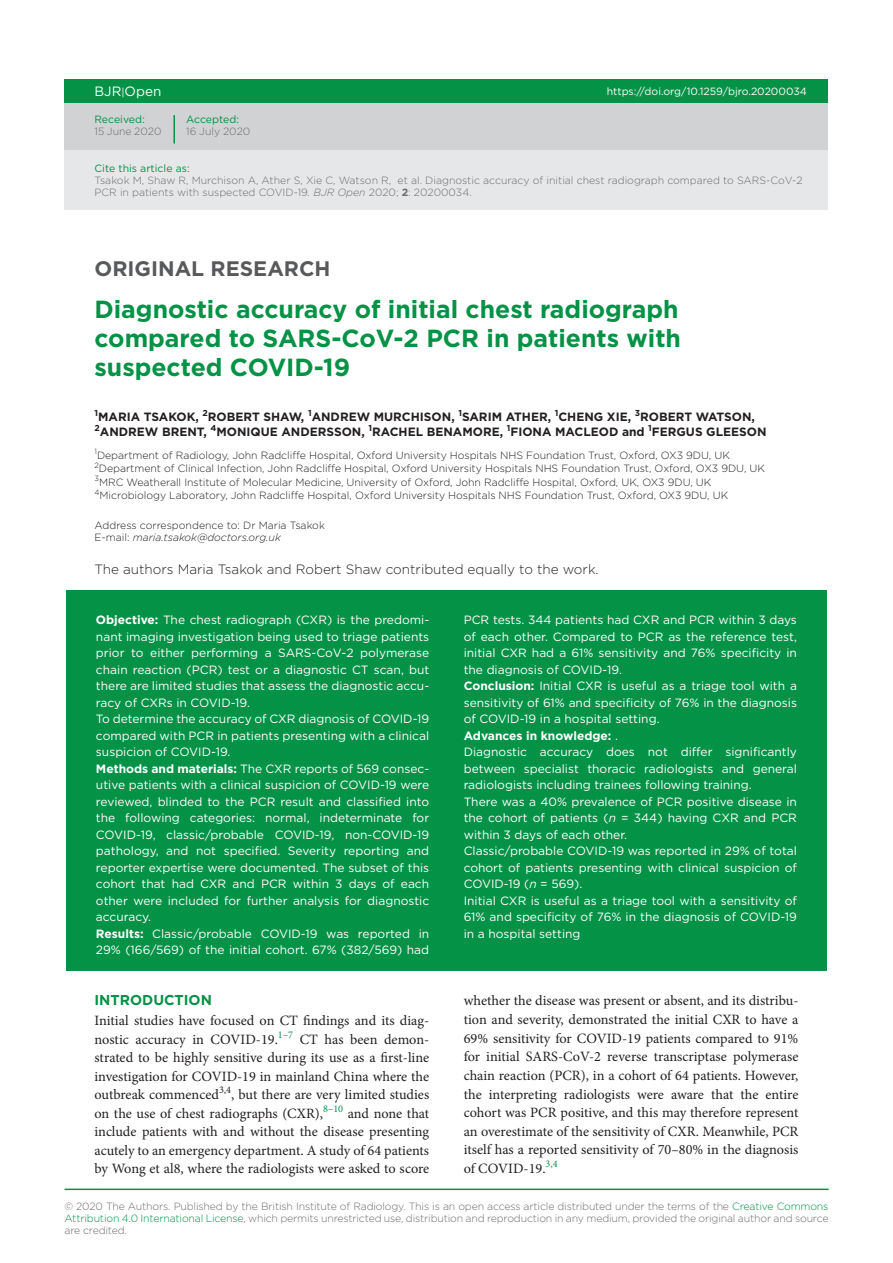
<style>
.page{position:relative;width:893px;height:1263px;background:#fff}
.page>*{position:absolute;margin:0;border:0;box-sizing:border-box;transform-origin:0 0}
.t1{font:700 24.75px/29.2px "Gotham";color:#039246;text-align:justify}
.t2{font:700 21px "Gotham";color:#58595b}
.t3{font:14.25px/18.6px "Minion Pro";color:#231f20;text-align:justify}
.t4{font:700 14.25px "Gotham";color:#039246}
.t5{font:300 13.5px "Gotham";color:#231f20}
.t6{font:13.5px "Gotham";color:#fff}
.t7{font:12px/16.5px "Gotham";color:#fff}
.t8{font:700 12px/15px "Gotham";color:#231f20}
.t9{font:300 10.5px/13.5px "Gotham";letter-spacing:-.005em;color:#231f20}
.t10{font:300 10.5px/12px "Gotham";color:#6c6d70;text-align:justify}
.t11{font:10.5px "Gotham";color:#fff}
.t12{font:10.5px "Gotham";color:#039246}
.s1{font-size:10.5px}
.s2{font-style:italic}
.s3{font-weight:700}
.s4{color:#039246}
</style>
<div class="page">
<div style="left:64px;top:79px;width:764px;height:24px;background:#039246"></div>
<hr style="left:65px;top:1188px;width:763px;height:2px;background:#039246">
<div style="left:64px;top:103px;width:764px;height:47px;background:#d1d2d4"></div>
<div style="left:64px;top:150px;width:764px;height:60px;background:#e6e7e9"></div>
<hr style="left:173px;top:115px;width:2px;height:29px;background:#039246">
<div style="left:66px;top:591px;width:761px;height:380px;background:#039246"></div>
<p class="t6" style="left:94px;top:82px;width:68px">BJR<span class="s1">|</span>Open</p>
<p class="t12" style="left:94px;top:113px;width:52px">Received:</p>
<p class="t10" style="left:94px;top:125px;width:68px">15 June 2020</p>
<p class="t12" style="left:186px;top:113px;width:54px">Accepted:</p>
<p class="t10" style="left:186px;top:125px;width:66px">16 July 2020</p>
<p class="t11" style="left:607px;top:85px;width:202px">https://doi.org/10.1259/bjro.20200034</p>
<p class="t12" style="left:94px;top:162px;width:97px">Cite this article as:</p>
<p class="t10" style="left:94px;top:174px;width:710px">Tsakok M, Shaw R, Murchison A, Ather S, Xie C, Watson R, et al. Diagnostic accuracy of initial chest radiograph compared to SARS-CoV-2<br>PCR in patients with suspected COVID-19<span class="s2">. BJR Open</span> 2020; <span class="s3">2</span>: 20200034.</p>
<h2 class="t2" style="left:94px;top:254px;width:238px">ORIGINAL RESEARCH</h2>
<h1 class="t1" style="left:94px;top:294px;width:588px">Diagnostic accuracy of initial chest radiograph compared to SARS-CoV-2 PCR in patients with suspected COVID-19</h1>
<p class="t8" style="left:94px;top:409px;width:674px"><sup>1</sup>MARIA TSAKOK, <sup>2</sup>ROBERT SHAW, <sup>1</sup>ANDREW MURCHISON, <sup>1</sup>SARIM ATHER, <sup>1</sup>CHENG XIE, <sup>3</sup>ROBERT WATSON,<br><sup>2</sup>ANDREW BRENT, <sup>4</sup>MONIQUE ANDERSSON, <sup>1</sup>RACHEL BENAMORE, <sup>1</sup>FIONA MACLEOD and <sup>1</sup>FERGUS GLEESON</p>
<p class="t9" style="left:94px;top:448px;width:672px"><sup>1</sup>Department of Radiology, John Radcliffe Hospital, Oxford University Hospitals NHS Foundation Trust, Oxford, OX3 9DU, UK <sup>2</sup>Department of Clinical Infection, John Radcliffe Hospital, Oxford University Hospitals NHS Foundation Trust, Oxford, OX3 9DU, UK <sup>3</sup>MRC Weatherall Institute of Molecular Medicine, University of Oxford, John Radcliffe Hospital, Oxford, UK, OX3 9DU, UK <sup>4</sup>Microbiology Laboratory, John Radcliffe Hospital, Oxford University Hospitals NHS Foundation Trust, Oxford, OX3 9DU, UK</p>
<p class="t9" style="left:94px;top:519px;width:232px;line-height:12px">Address correspondence to: Dr Maria Tsakok<br>E-mail: <span class="s2">maria.tsakok@doctors.org.uk</span></p>
<p class="t5" style="left:94px;top:561px;width:506px">The authors Maria Tsakok and Robert Shaw contributed equally to the work.</p>
<p class="t7" style="left:96px;top:612px;width:335px"><span class="s3">Objective:</span> The chest radiograph (CXR) is the predomi&shy;nant imaging investigation being used to triage patients prior to either performing a SARS-CoV-2 polymerase chain reaction (PCR) test or a diagnostic CT scan, but there are limited studies that assess the diagnostic accu&shy;racy of CXRs in COVID-19.<br>To determine the accuracy of CXR diagnosis of COVID-19 compared with PCR in patients presenting with a clinical suspicion of COVID-19.<br><span class="s3">Methods and materials:</span> The CXR reports of 569 consec&shy;utive patients with a clinical suspicion of COVID-19 were reviewed, blinded to the PCR result and classified into the following categories: normal, indeterminate for COVID-19, classic/probable COVID-19, non-COVID-19 pathology, and not specified. Severity reporting and reporter expertise were documented. The subset of this cohort that had CXR and PCR within 3 days of each other were included for further analysis for diagnostic accuracy.<br><span class="s3">Results:</span> Classic/probable COVID-19 was reported in 29% (166/569) of the initial cohort. 67% (382/569) had</p>
<p class="t7" style="left:464px;top:612px;width:335px">PCR tests. 344 patients had CXR and PCR within 3 days of each other. Compared to PCR as the reference test, initial CXR had a 61% sensitivity and 76% specificity in the diagnosis of COVID-19.<br><span class="s3">Conclusion:</span> Initial CXR is useful as a triage tool with a sensitivity of 61% and specificity of 76% in the diagnosis of COVID-19 in a hospital setting.<br><span class="s3">Advances in knowledge:</span> .<br>Diagnostic accuracy does not differ significantly between specialist thoracic radiologists and general radiologists including trainees following training.<br>There was a 40% prevalence of PCR positive disease in the cohort of patients (<span class="s2">n</span> = 344) having CXR and PCR within 3 days of each other.<br>Classic/probable COVID-19 was reported in 29% of total cohort of patients presenting with clinical suspicion of COVID-19 (<span class="s2">n</span> = 569).<br>Initial CXR is useful as a triage tool with a sensitivity of 61% and specificity of 76% in the diagnosis of COVID-19 in a hospital setting</p>
<p class="t4" style="left:94px;top:991px;width:119px">INTRODUCTION</p>
<p class="t3" style="left:94px;top:1012px;width:336px">Initial studies have focused on CT findings and its diag&shy;nostic accuracy in COVID-19.<sup>1–7</sup> CT has been demon&shy;strated to be highly sensitive during its use as a first-line investigation for COVID-19 in mainland China where the outbreak commenced<sup>3,4</sup>, but there are very limited studies on the use of chest radiographs (CXR),<sup>8–10</sup> and none that include patients with and without the disease presenting acutely to an emergency department. A study of 64 patients by Wong et al8, where the radiologists were asked to score</p>
<p class="t3" style="left:464px;top:992px;width:336px">whether the disease was present or absent, and its distribu&shy;tion and severity, demonstrated the initial CXR to have a 69% sensitivity for COVID-19 patients compared to 91% for initial SARS-CoV-2 reverse transcriptase polymerase chain reaction (PCR), in a cohort of 64 patients. However, the interpreting radiologists were aware that the entire cohort was PCR positive, and this may therefore represent an overestimate of the sensitivity of CXR. Meanwhile, PCR itself has a reported sensitivity of 70–80% in the diagnosis of COVID-19.<sup>3,4</sup></p>
<p class="t10" style="left:64px;top:1200px;width:765px">© 2020 The Authors. Published by the British Institute of Radiology. This is an open access article distributed under the terms of the <span class="s4">Creative Commons Attribution 4.0 International License</span>, which permits unrestricted use, distribution and reproduction in any medium, provided the original author and source are credited.</p>
</div>
